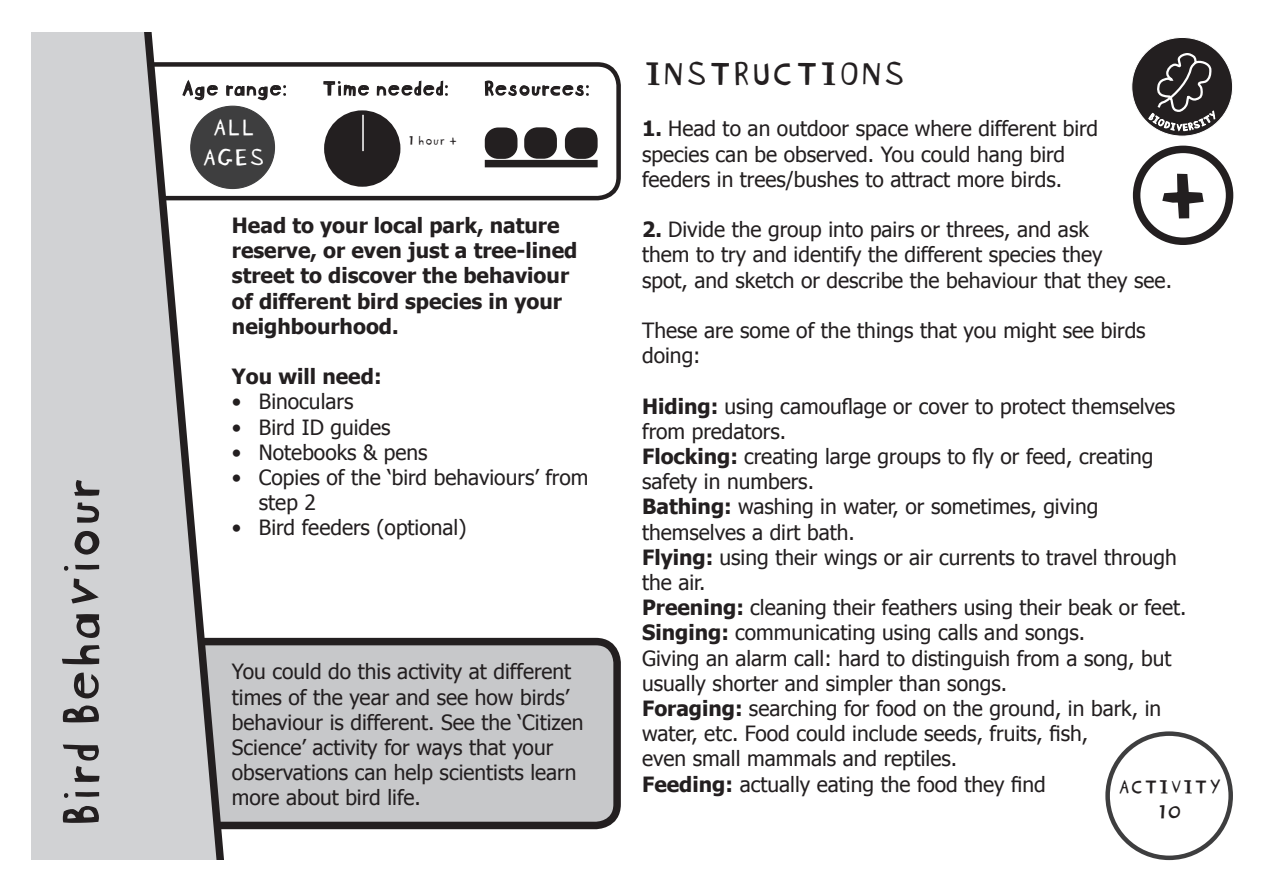
<style>
.page{position:relative;width:1263px;height:893px;background:#fff}
.page>*{position:absolute;margin:0;border:0;box-sizing:border-box;transform-origin:0 0}
.t1{font:77.7px "Blockhead Unplugged";color:#231f20}
.t2{font:54px "Blockhead Unplugged";color:#231f20}
.t3{font:53.25px "Blockhead Unplugged";color:#fff}
.t4{font:36px "Blockhead Unplugged";color:#231f20}
.t5{font:25.5px/30.6px "Blockhead Unplugged";color:#fff;text-align:center}
.t6{font:21px/25.2px "Tahoma";color:#231f20}
.t7{font:700 21px/25.2px "Tahoma";color:#231f20}
.t8{font:21px "Blockhead Unplugged";color:#231f20}
.t9{font:13.35px "Blockhead Unplugged";color:#231f20}
.s1{font-weight:700}
</style>
<div class="page">
<div style="left:184px;top:642px;width:433px;height:183px;background:#c7c8ca;border-radius:21px"></div>
<div style="left:181px;top:638px;width:440px;height:191px;border:8px solid #231f20;border-radius:21px"></div>
<div style="left:52px;top:62px;width:569px;height:138px;border:4px solid #231f20;border-radius:21px"></div>
<div style="left:1133px;top:146px;width:100px;height:99px;border:8px solid #231f20;border-radius:50%"></div>
<svg style="left:1162px;top:173px;width:42px;height:46px"></svg>
<div style="left:485px;top:160px;width:113px;height:7px;background:#231f20"></div>
<div style="left:524px;top:127px;width:33px;height:32px;background:#231f20;border-radius:13px"></div>
<svg style="left:235px;top:62px;width:52px;height:46px"></svg>
<svg style="left:323px;top:62px;width:47px;height:35px"></svg>
<svg style="left:376px;top:62px;width:73px;height:34px"></svg>
<svg style="left:484px;top:80px;width:105px;height:17px"></svg>
<div style="left:1105px;top:731px;width:128px;height:129px;border:4px solid #3e3e3f;border-radius:50%"></div>
<svg style="left:31px;top:32px;width:204px;height:828px"></svg>
<svg style="left:62px;top:805px;width:38px;height:23px"></svg>
<svg style="left:63px;top:791px;width:37px;height:8px"></svg>
<svg style="left:62px;top:744px;width:38px;height:39px"></svg>
<svg style="left:61px;top:613px;width:40px;height:115px;background:#b0b0b2"></svg>
<svg style="left:63px;top:564px;width:38px;height:40px;background:#b5b5b7"></svg>
<svg style="left:74px;top:530px;width:26px;height:25px"></svg>
<svg style="left:73px;top:479px;width:27px;height:44px"></svg>
<div style="left:1132px;top:37px;width:100px;height:99px;background:#231f20;border-radius:50%"></div>
<div style="left:565px;top:127px;width:33px;height:32px;background:#231f20;border-radius:13px"></div>
<div style="left:485px;top:127px;width:32px;height:32px;background:#231f20;border-radius:13px"></div>
<div style="left:328px;top:114px;width:69px;height:69px;background:#231f20;border-radius:50%"></div>
<div style="left:324px;top:110px;width:76px;height:77px;border:8px solid #231f20;border-radius:50%"></div>
<hr style="left:362px;top:115px;width:2px;height:36px;background:#fff">
<div style="left:191px;top:106px;width:83px;height:82px;background:#3e3e3f;border-radius:50%"></div>
<svg style="left:1148px;top:52px;width:71px;height:85px"></svg>
<p class="t2" style="left:37px;top:828px;width:351px;rotate:-90deg">Bird Behaviour</p>
<p class="t8" style="left:181px;top:71px;width:107px">Age range:</p>
<p class="t8" style="left:321px;top:71px;width:128px">Time needed:</p>
<p class="t8" style="left:483px;top:71px;width:107px">Resources:</p>
<p class="t5" style="left:201px;top:108px;width:65px">ALL<br>AGES</p>
<h3 class="t3" style="left:201px;top:100px;width:64px">6+</h3>
<p class="t9" style="left:408px;top:129px;width:51px">1 hour +</p>
<p class="t7" style="left:232px;top:211px;width:347px">Head to your local park, nature reserve, or even just a tree-lined street to discover the behaviour of different bird species in your neighbourhood.</p>
<p class="t7" style="left:232px;top:363px;width:151px">You will need:</p>
<p class="t6" style="left:232px;top:388px;width:123px">• Binoculars</p>
<p class="t6" style="left:232px;top:413px;width:160px">• Bird ID guides</p>
<p class="t6" style="left:232px;top:439px;width:197px">• Notebooks &amp; pens</p>
<p class="t6" style="left:259px;top:464px;width:331px;text-indent:-27px">• Copies of the ‘bird behaviours’ from step 2</p>
<p class="t6" style="left:232px;top:514px;width:236px">• Bird feeders (optional)</p>
<p class="t6" style="left:232px;top:658px;width:353px">You could do this activity at different times of the year and see how birds’ behaviour is different. See the ‘Citizen Science’ activity for ways that your observations can help scientists learn more about bird life.</p>
<p class="t4" style="left:642px;top:44px;width:264px">INSTRUCTIONS</p>
<p class="t6" style="left:642px;top:115px;width:458px"><span class="s1">1.</span> Head to an outdoor space where different bird</p>
<p class="t6" style="left:642px;top:140px;width:424px">species can be observed. You could hang bird</p>
<p class="t6" style="left:642px;top:166px;width:421px">feeders in trees/bushes to attract more birds.</p>
<p class="t6" style="left:642px;top:216px;width:448px"><span class="s1">2.</span> Divide the group into pairs or threes, and ask</p>
<p class="t6" style="left:642px;top:241px;width:462px">them to try and identify the different species they</p>
<p class="t6" style="left:642px;top:266px;width:531px">spot, and sketch or describe the behaviour that they see.</p>
<p class="t6" style="left:642px;top:317px;width:505px">These are some of the things that you might see birds doing:</p>
<p class="t6" style="left:642px;top:392px;width:535px"><span class="s1">Hiding:</span> using camouflage or cover to protect themselves from predators.</p>
<p class="t6" style="left:642px;top:443px;width:513px"><span class="s1">Flocking:</span> creating large groups to fly or feed, creating safety in numbers.</p>
<p class="t6" style="left:642px;top:493px;width:458px"><span class="s1">Bathing:</span> washing in water, or sometimes, giving themselves a dirt bath.</p>
<p class="t6" style="left:642px;top:544px;width:536px"><span class="s1">Flying:</span> using their wings or air currents to travel through the air.</p>
<p class="t6" style="left:642px;top:594px;width:546px"><span class="s1">Preening:</span> cleaning their feathers using their beak or feet.</p>
<p class="t6" style="left:642px;top:619px;width:444px"><span class="s1">Singing:</span> communicating using calls and songs.</p>
<p class="t6" style="left:642px;top:644px;width:531px">Giving an alarm call: hard to distinguish from a song, but usually shorter and simpler than songs.</p>
<p class="t6" style="left:642px;top:695px;width:521px"><span class="s1">Foraging:</span> searching for food on the ground, in bark, in water, etc. Food could include seeds, fruits, fish,</p>
<p class="t6" style="left:642px;top:745px;width:317px">even small mammals and reptiles.</p>
<p class="t6" style="left:642px;top:770px;width:405px"><span class="s1">Feeding:</span> actually eating the food they find</p>
<h1 class="t1" style="left:1156px;top:128px;width:50px">+</h1>
<p class="t8" style="left:1117px;top:769px;width:105px">ACTIVITY</p>
<p class="t8" style="left:1156px;top:794px;width:27px">10</p>
</div>
